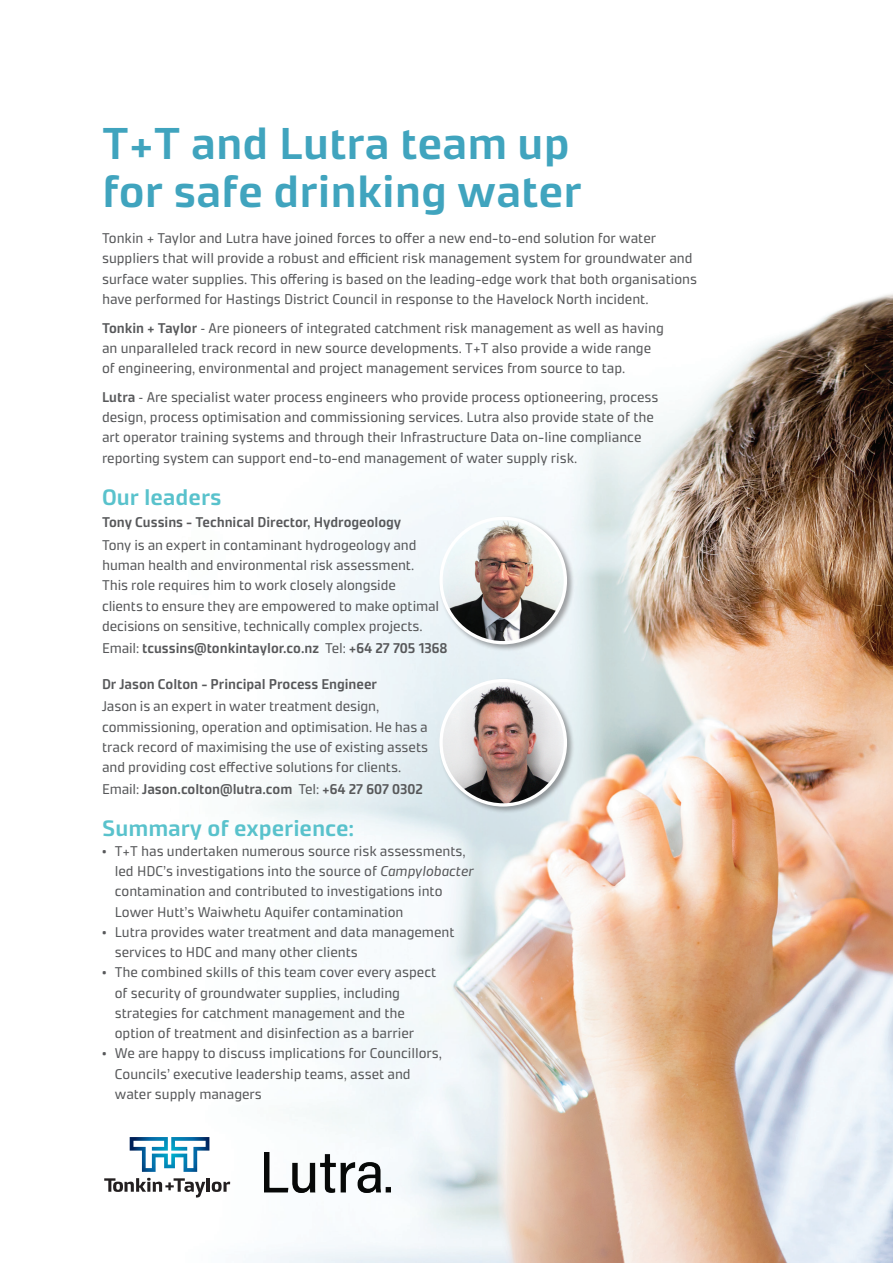
<style>
.page{position:relative;width:893px;height:1263px;background:#fff}
.page>*{position:absolute;margin:0;border:0;box-sizing:border-box;transform-origin:0 0}
.t1{font:600 45px/48px "Accura";color:#40a4be}
.t2{font:600 22.5px "Accura";color:#59c2cc}
.t3{font:14.25px/20.2px "Accura";color:#57585a;scale:.95 1}
.t4{font:600 14.25px "Accura";color:#57585a;scale:.95 1}
.s1{font-weight:600}
.s2{font-weight:400}
.s3{font-style:italic}
</style>
<div class="page">
<img style="left:129px;top:294px;width:764px;height:969px">
<div style="left:438px;top:515px;width:136px;height:137px;background:#231f20;opacity:.4"></div>
<img style="left:441px;top:520px;width:124px;height:123px">
<div style="left:439px;top:517px;width:128px;height:127px;border:3px solid #fff;border-radius:50%"></div>
<div style="left:438px;top:677px;width:136px;height:137px;background:#231f20;opacity:.4"></div>
<img style="left:441px;top:680px;width:124px;height:125px;border-radius:62px">
<div style="left:439px;top:679px;width:128px;height:127px;border:3px solid #fff;border-radius:50%"></div>
<hr style="left:207px;top:1178px;width:3px;height:14px;background:#231f20">
<svg style="left:212px;top:1181px;width:18px;height:11px"></svg>
<svg style="left:104px;top:1178px;width:101px;height:19px"></svg>
<svg style="left:130px;top:1137px;width:79px;height:35px"></svg>
<img style="left:264px;top:1152px;width:126px;height:41px">
<h1 class="t1" style="left:102px;top:119px;width:481px">T+T and Lutra team up for safe drinking water</h1>
<p class="t3" style="left:102px;top:228px;width:628px">Tonkin + Taylor and Lutra have joined forces to offer a new end-to-end solution for water suppliers that will provide a robust and efficient risk management system for groundwater and surface water supplies. This offering is based on the leading-edge work that both organisations have performed for Hastings District Council in response to the Havelock North incident.</p>
<p class="t3" style="left:102px;top:317px;width:593px"><span class="s1">Tonkin + Taylor</span> – Are pioneers of integrated catchment risk management as well as having an unparalleled track record in new source developments. T+T also provide a wide range of engineering, environmental and project management services from source to tap.</p>
<p class="t3" style="left:102px;top:386px;width:587px"><span class="s1">Lutra</span> – Are specialist water process engineers who provide process optioneering, process design, process optimisation and commissioning services. Lutra also provide state of the art operator training systems and through their Infrastructure Data on-line compliance reporting system can support end-to-end management of water supply risk.</p>
<h2 class="t2" style="left:102px;top:483px;width:121px">Our leaders</h2>
<p class="t4" style="left:102px;top:514px;width:316px">Tony Cussins - Technical Director, Hydrogeology</p>
<p class="t3" style="left:102px;top:534px;width:357px">Tony is an expert in contaminant hydrogeology and human health and environmental risk assessment.<br>This role requires him to work closely alongside clients to ensure they are empowered to make optimal decisions on sensitive, technically complex projects.</p>
<p class="t4" style="left:102px;top:639px;width:365px"><span class="s2">Email:</span> tcussins@tonkintaylor.co.nz <span class="s2">Tel:</span> +64 27 705 1368</p>
<p class="t4" style="left:102px;top:675px;width:291px">Dr Jason Colton - Principal Process Engineer</p>
<p class="t3" style="left:102px;top:696px;width:345px">Jason is an expert in water treatment design, commissioning, operation and optimisation. He has a track record of maximising the use of existing assets and providing cost effective solutions for clients.</p>
<p class="t4" style="left:102px;top:781px;width:339px"><span class="s2">Email:</span> Jason.colton@lutra.com <span class="s2">Tel:</span> +64 27 607 0302</p>
<h2 class="t2" style="left:102px;top:814px;width:254px">Summary of experience:</h2>
<p class="t3" style="left:115px;top:841px;width:379px;text-indent:-13px">• T+T has undertaken numerous source risk assessments, led HDC’s investigations into the source of <span class="s3">Campylobacter </span>contamination and contributed to investigations into Lower Hutt’s Waiwhetu Aquifer contamination</p>
<p class="t3" style="left:115px;top:922px;width:359px;text-indent:-13px">• Lutra provides water treatment and data management services to HDC and many other clients</p>
<p class="t3" style="left:115px;top:962px;width:340px;text-indent:-13px">• The combined skills of this team cover every aspect of security of groundwater supplies, including strategies for catchment management and the option of treatment and disinfection as a barrier</p>
<p class="t3" style="left:115px;top:1043px;width:346px;text-indent:-13px">• We are happy to discuss implications for Councillors,<br>Councils’ executive leadership teams, asset and water supply managers</p>
</div>
